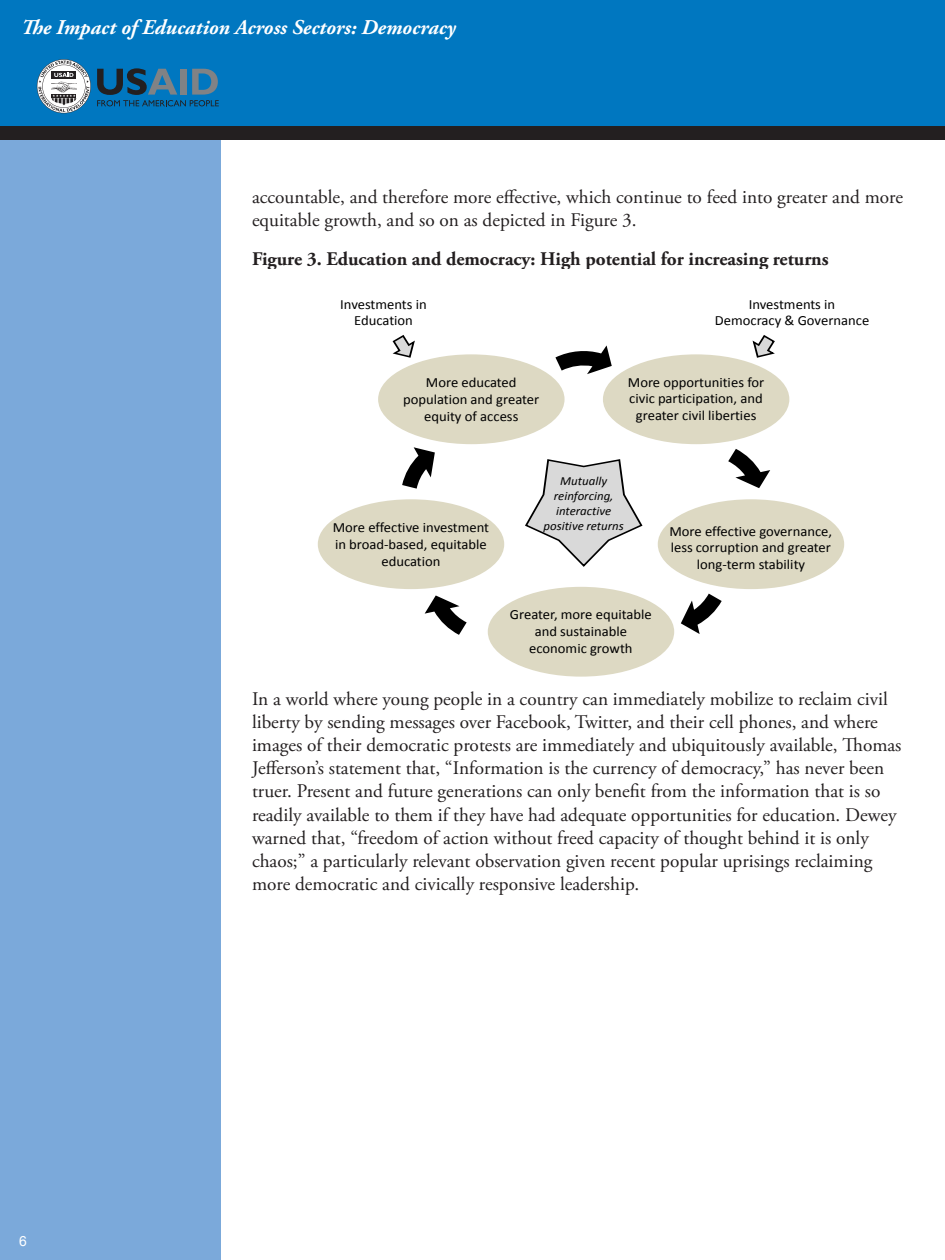
<style>
.page{position:relative;width:945px;height:1260px;background:#fff}
.page>*{position:absolute;margin:0;border:0;box-sizing:border-box;transform-origin:0 0}
.t1{font:italic 700 21px "Adobe Garamond Pro";color:#fff}
.EQUIP2_Body_Text{font:19.25px/23.1px "Adobe Garamond Pro";color:#231f20}
.EQUIP2_Body_Text-2{font:700 19.25px "Adobe Garamond Pro";color:#231f20}
.t2{font:14px/17px "Calibri";color:#000;text-align:center;scale:1.04 1}
.t3{font:14px "Arial";color:#fff}
.t4{font:italic 12.42px/14.7px "Calibri";color:#000;text-align:center;scale:1.04 1}
</style>
<div class="page">
<div style="left:0;top:0;width:945px;height:126px;background:#0077c0"></div>
<div style="left:0;top:129px;width:220px;height:1131px;background:#7ba9da"></div>
<div style="left:0;top:126px;width:945px;height:13px;background:#231f20"></div>
<svg style="left:97px;top:68px;width:122px;height:38px"></svg>
<svg style="left:37px;top:59px;width:54px;height:54px"></svg>
<div style="left:603px;top:354px;width:186px;height:90px;background:#ddd9c3;border-radius:50%"></div>
<div style="left:378px;top:354px;width:187px;height:90px;background:#ddd9c3;border-radius:50%"></div>
<div style="left:658px;top:499px;width:186px;height:90px;background:#ddd9c3;border-radius:50%"></div>
<div style="left:318px;top:499px;width:186px;height:90px;background:#ddd9c3;border-radius:50%"></div>
<div style="left:488px;top:587px;width:186px;height:90px;background:#ddd9c3;border-radius:50%"></div>
<svg style="left:555px;top:345px;width:57px;height:29px"></svg>
<svg style="left:728px;top:449px;width:42px;height:39px"></svg>
<svg style="left:402px;top:447px;width:33px;height:42px"></svg>
<svg style="left:681px;top:594px;width:41px;height:40px"></svg>
<svg style="left:425px;top:595px;width:42px;height:40px"></svg>
<svg style="left:392px;top:335px;width:23px;height:23px"></svg>
<svg style="left:752px;top:335px;width:23px;height:23px"></svg>
<svg style="left:525px;top:459px;width:118px;height:108px"></svg>
<p class="t1" style="left:21px;top:15px;width:436px">The Impact of Education Across Sectors: Democracy</p>
<p class="EQUIP2_Body_Text" style="left:252px;top:186px;width:653px">accountable, and therefore more effective, which continue to feed into greater and more equitable growth, and so on as depicted in Figure 3.</p>
<p class="EQUIP2_Body_Text-2" style="left:252px;top:248px;width:578px">Figure 3. Education and democracy: High potential for increasing returns</p>
<p class="t2" style="left:340px;top:295px;width:85px">Investments in<br>Education</p>
<p class="t2" style="left:715px;top:295px;width:150px">Investments in<br>Democracy &amp; Governance</p>
<p class="t2" style="left:403px;top:373px;width:132px">More educated population and greater equity of access</p>
<p class="t2" style="left:628px;top:373px;width:133px">More opportunities for civic participation, and greater civil liberties</p>
<p class="t2" style="left:333px;top:518px;width:152px">More effective investment in broad-based, equitable education</p>
<p class="t4" style="left:543px;top:473px;width:79px">Mutually reinforcing, interactive positive returns</p>
<p class="t2" style="left:510px;top:606px;width:138px">Greater, more equitable and sustainable economic growth</p>
<p class="t2" style="left:669px;top:522px;width:158px">More effective governance, less corruption and greater long-term stability</p>
<p class="t3" style="left:19px;top:1232px;width:9px">6</p>
<p class="EQUIP2_Body_Text" style="left:252px;top:688px;width:651px">In a world where young people in a country can immediately mobilize to reclaim civil liberty by sending messages over Facebook, Twitter, and their cell phones, and where images of their democratic protests are immediately and ubiquitously available, Thomas Jefferson’s statement that, “Information is the currency of democracy,” has never been truer. Present and future generations can only benefit from the information that is so readily available to them if they have had adequate opportunities for education. Dewey warned that, “freedom of action without freed capacity of thought behind it is only chaos;” a particularly relevant observation given recent popular uprisings reclaiming more democratic and civically responsive leadership.</p>
</div>
